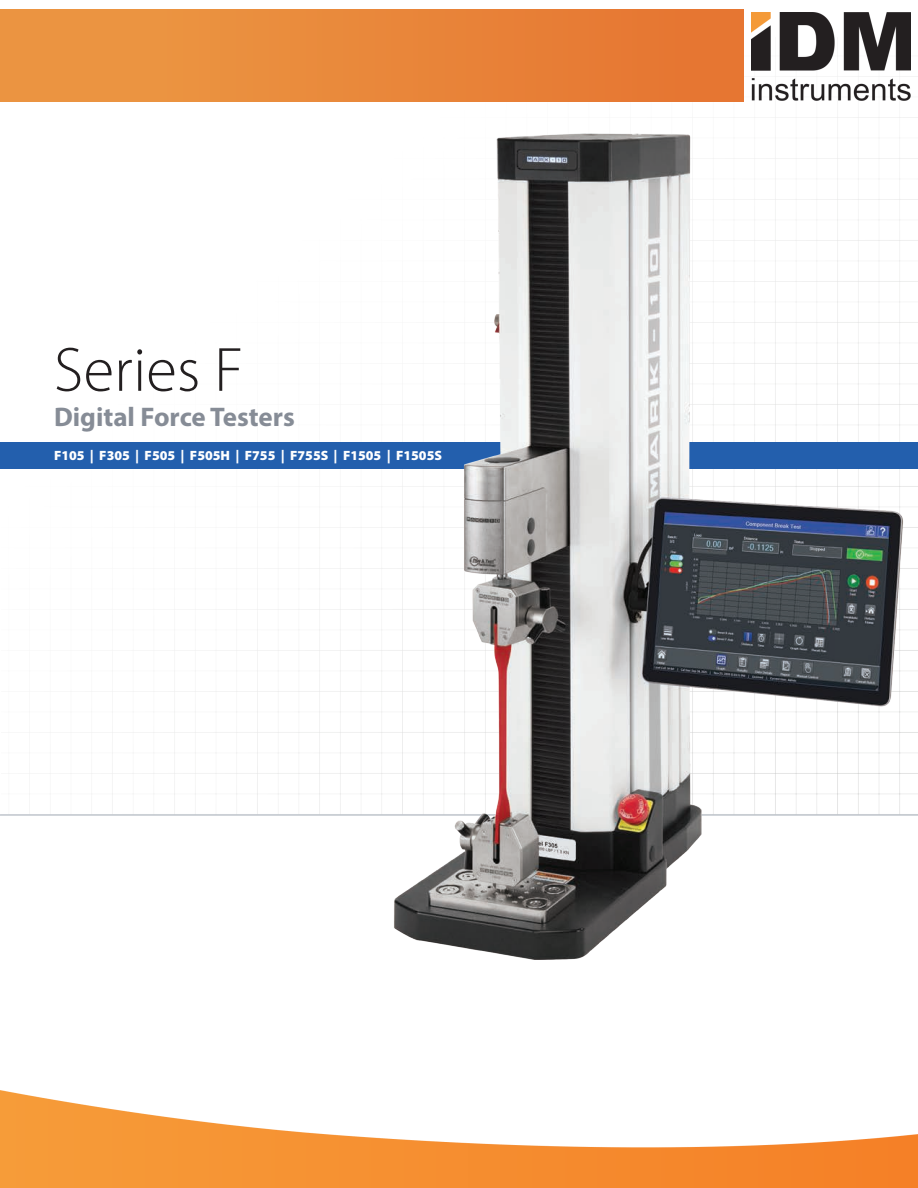
<style>
.page{position:relative;width:918px;height:1188px;background:#fff}
.page>*{position:absolute;margin:0;border:0;box-sizing:border-box;transform-origin:0 0}
.t1{font:300 63px "Myriad Pro";color:#231f20}
.t2{font:700 27px "Myriad Pro";color:#868c96}
.t3{font:900 13.5px "Myriad Pro";color:#fff}
</style>
<div class="page">
<div style="left:0;top:442px;width:918px;height:27px;background:#235fad"></div>
<hr style="left:0;top:814px;width:918px;height:2px;background:#c0c6cd">
<img style="left:340px;top:117px;width:578px;height:843px">
<div style="left:0;top:10px;width:744px;height:92px;background:linear-gradient(to right,#ec9944,#e67531)"></div>
<img style="left:751px;top:12px;width:160px;height:89px">
<img style="left:1px;top:1090px;width:917px;height:98px">
<h1 class="t1" style="left:54px;top:332px;width:191px">Series F</h1>
<h2 class="t2" style="left:54px;top:400px;width:242px">Digital Force Testers</h2>
<p class="t3" style="left:54px;top:447px;width:390px">F105 | F305 | F505 | F505H | F755 | F755S | F1505 | F1505S</p>
</div>
